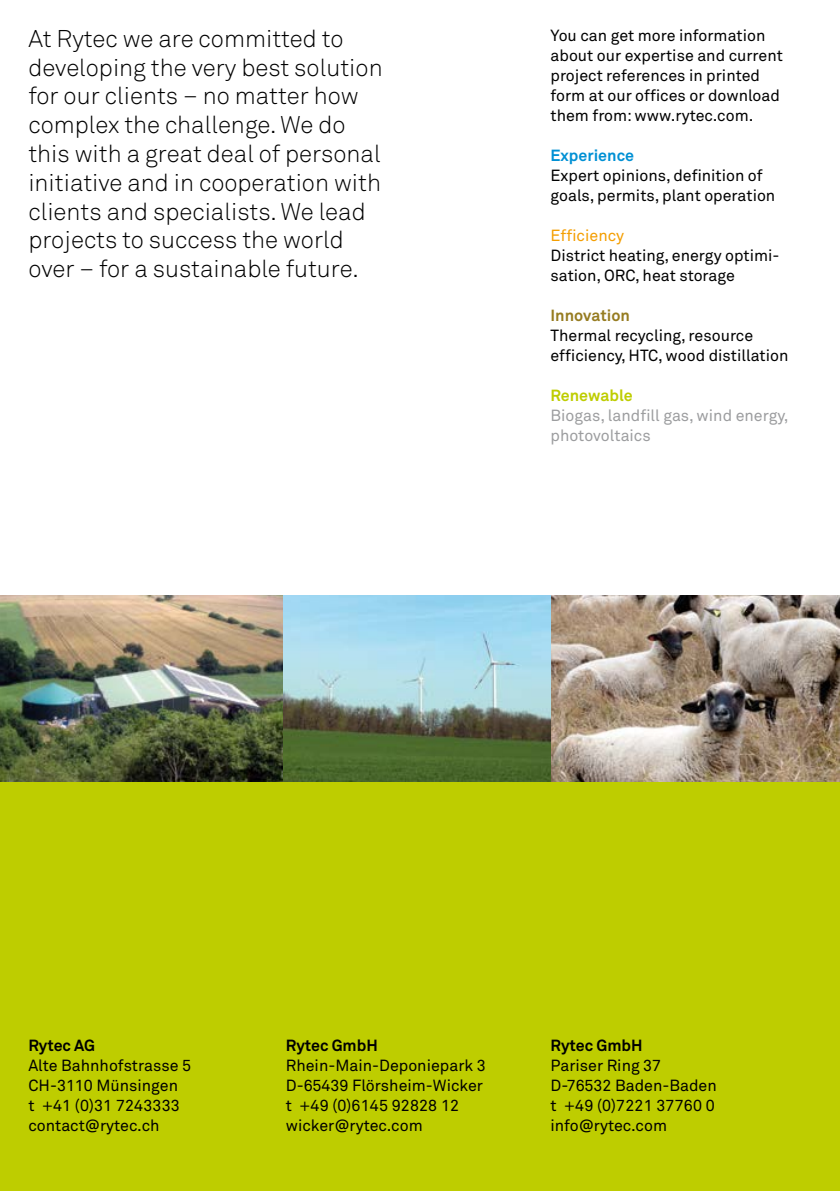
<style>
.page{position:relative;width:840px;height:1191px;background:#fff}
.page>*{position:absolute;margin:0;border:0;box-sizing:border-box;transform-origin:0 0}
.t1{font:300 24px/28.8px "Akkurat";color:#000}
.t2{font:16px/20px "Akkurat";color:#000}
.t3{font:16px/20px "Akkurat";color:#9c9d9f}
.t4{font:700 16px "Akkurat";color:#000}
.t5{font:700 16px "Akkurat";color:#0090d4}
.t6{font:16px "Akkurat";color:#f49e00}
.t7{font:700 16px "Akkurat";color:#967c21}
.t8{font:700 16px "Akkurat";letter-spacing:-.005em;color:#becd00}
</style>
<div class="page">
<img style="left:0;top:595px;width:839px;height:187px">
<div style="left:0;top:782px;width:839px;height:409px;background:#becd00"></div>
<p class="t1" style="left:28px;top:24px;width:355px">At Rytec we are committed to developing the very best solution for our clients – no matter how complex the challenge. We do this with a great deal of personal initiative and in cooperation with clients and specialists. We lead projects to success the world over – for a sustainable future.</p>
<p class="t2" style="left:550px;top:25px;width:234px">You can get more information about our expertise and current project references in printed form at our offices or download them from: www.rytec.com.</p>
<p class="t5" style="left:550px;top:145px;width:85px">Experience</p>
<p class="t2" style="left:550px;top:165px;width:226px">Expert opinions, definition of goals, permits, plant operation</p>
<p class="t6" style="left:550px;top:226px;width:75px">Efficiency</p>
<p class="t2" style="left:550px;top:245px;width:230px">District heating, energy optimi&shy;sation, ORC, heat storage</p>
<p class="t7" style="left:550px;top:305px;width:81px">Innovation</p>
<p class="t2" style="left:550px;top:325px;width:239px">Thermal recycling, resource efficiency, HTC, wood distillation</p>
<p class="t8" style="left:550px;top:385px;width:84px">Renewable</p>
<p class="t3" style="left:550px;top:405px;width:239px">Biogas, landfill gas, wind energy, photovoltaics</p>
<p class="t4" style="left:28px;top:1035px;width:68px">Rytec AG</p>
<p class="t2" style="left:28px;top:1055px;width:164px">Alte Bahnhofstrasse 5<br>CH-3110 Münsingen<br>t +41 (0)31 7243333 contact@rytec.ch</p>
<p class="t4" style="left:285px;top:1035px;width:94px">Rytec GmbH</p>
<p class="t2" style="left:285px;top:1055px;width:201px">Rhein-Main-Deponiepark 3<br>D-65439 Flörsheim-Wicker t +49 (0)6145 92828 12 wicker@rytec.com</p>
<p class="t4" style="left:550px;top:1035px;width:93px">Rytec GmbH</p>
<p class="t2" style="left:550px;top:1055px;width:168px">Pariser Ring 37<br>D-76532 Baden-Baden t +49 (0)7221 37760 0 info@rytec.com</p>
</div>
